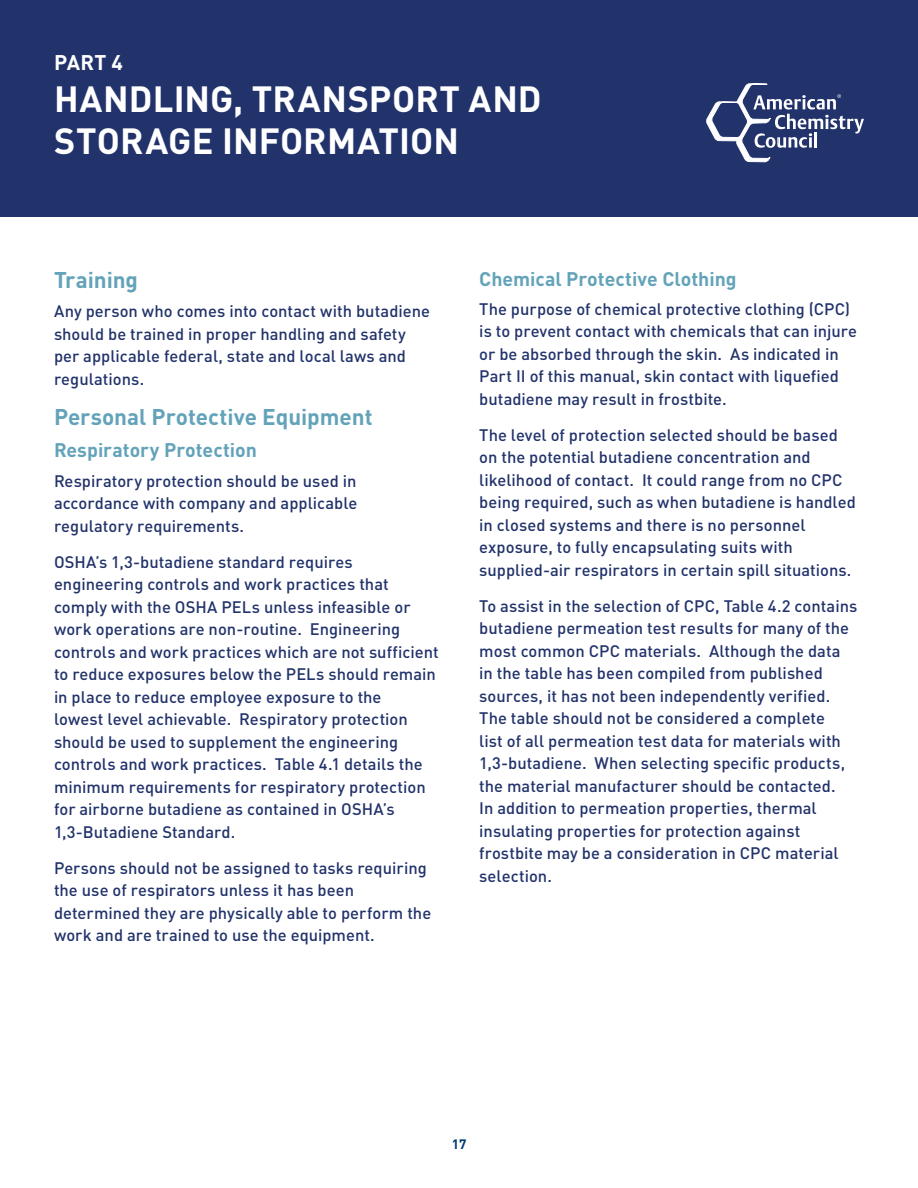
<style>
.page{position:relative;width:918px;height:1188px;background:#fff}
.page>*{position:absolute;margin:0;border:0;box-sizing:border-box;transform-origin:0 0}
.t1{font:700 36px/42px "DINOT";letter-spacing:.005em;color:#fff}
.SUBHEAD_2{font:700 22.5px "DINOT";letter-spacing:-.005em;color:#63a3b9}
.t2{font:21px "DINOT";letter-spacing:.01em;color:#fff}
.t3{font:700 21px "DINOT";color:#fff}
.SUBHEAD_3{font:700 19.5px "DINOT";color:#63a3b9}
.text{font:500 16.5px/22.5px "DINOT";color:#22336b}
.t4{font:700 13.5px "DINOT";color:#003b70}
</style>
<div class="page">
<div style="left:0;top:0;width:918px;height:217px;background:#22336b"></div>
<svg style="left:706px;top:83px;width:158px;height:79px"></svg>
<p class="t3" style="left:54px;top:49px;width:70px">PART 4</p>
<p class="t1" style="left:54px;top:77px;width:489px">HANDLING, TRANSPORT AND<br>STORAGE INFORMATION</p>
<h1 class="t1" style="left:53px;top:88px;width:413px">CRIT OLTORA QUOD REIS</h1>
<p class="t2" style="left:53px;top:142px;width:562px">PALIQUE ORTIEN SENSURAE FATISSO LIAESCE STOVE OTI</p>
<p class="SUBHEAD_2" style="left:54px;top:265px;width:86px">Training</p>
<p class="text" style="left:54px;top:300px;width:378px">Any person who comes into contact with butadiene should be trained in proper handling and safety per applicable federal, state and local laws and regulations.</p>
<p class="SUBHEAD_2" style="left:54px;top:402px;width:320px">Personal Protective Equipment</p>
<p class="SUBHEAD_3" style="left:54px;top:438px;width:204px">Respiratory Protection</p>
<p class="text" style="left:54px;top:469px;width:305px;text-align:justify">Respiratory protection should be used in accordance with company and applicable regulatory requirements.</p>
<p class="text" style="left:54px;top:550px;width:386px">OSHA’s 1,3-butadiene standard requires engineering controls and work practices that comply with the OSHA PELs unless infeasible or work operations are non-routine. Engineering controls and work practices which are not sufficient to reduce exposures below the PELs should remain in place to reduce employee exposure to the<br>lowest level achievable. Respiratory protection should be used to supplement the engineering controls and work practices. Table 4.1 details the minimum requirements for respiratory protection for airborne butadiene as contained in OSHA’s 1,3-Butadiene Standard.</p>
<p class="text" style="left:54px;top:856px;width:379px">Persons should not be assigned to tasks requiring the use of respirators unless it has been determined they are physically able to perform the work and are trained to use the equipment.</p>
<p class="SUBHEAD_3" style="left:479px;top:266px;width:259px">Chemical Protective Clothing</p>
<p class="text" style="left:479px;top:297px;width:379px">The purpose of chemical protective clothing (CPC) is to prevent contact with chemicals that can injure or be absorbed through the skin. As indicated in Part II of this manual, skin contact with liquefied butadiene may result in frostbite.</p>
<p class="text" style="left:479px;top:423px;width:378px">The level of protection selected should be based on the potential butadiene concentration and likelihood of contact. It could range from no CPC being required, such as when butadiene is handled in closed systems and there is no personnel exposure, to fully encapsulating suits with supplied-air respirators in certain spill situations.</p>
<p class="text" style="left:479px;top:594px;width:380px">To assist in the selection of CPC, Table 4.2 contains butadiene permeation test results for many of the most common CPC materials. Although the data in the table has been compiled from published sources, it has not been independently verified.<br>The table should not be considered a complete<br>list of all permeation test data for materials with 1,3-butadiene. When selecting specific products, the material manufacturer should be contacted.<br>In addition to permeation properties, thermal insulating properties for protection against frostbite may be a consideration in CPC material selection.</p>
<p class="t4" style="left:452px;top:1135px;width:16px">17</p>
</div>
